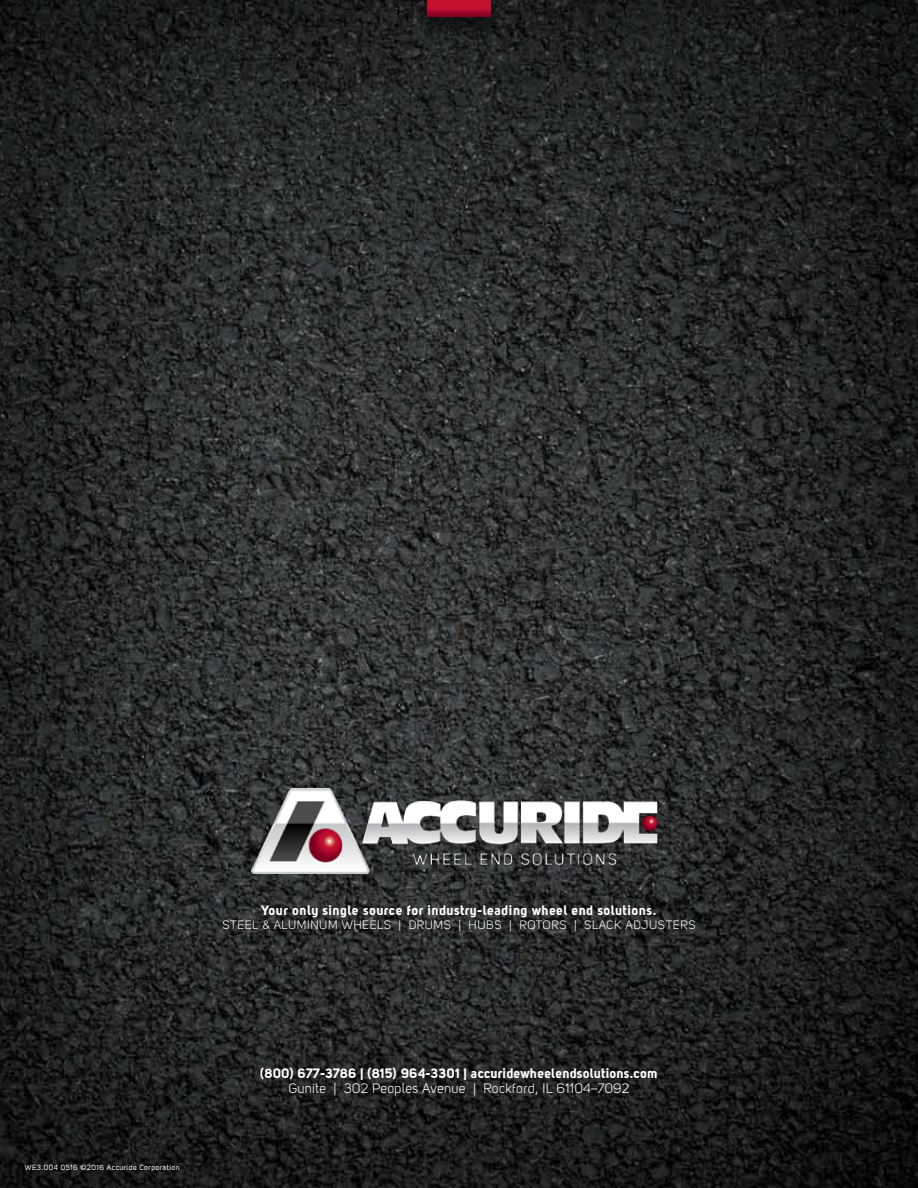
<style>
.page{position:relative;width:918px;height:1188px;background:#fff}
.page>*{position:absolute;margin:0;border:0;box-sizing:border-box;transform-origin:0 0}
.t1{font:13.5px "Uni Sans Bold";letter-spacing:.035em;color:#fff}
.t2{font:13.5px "Uni Sans Book";letter-spacing:.025em;color:#fff}
.t3{font:12px "Uni Sans Book";letter-spacing:.05em;color:#fff}
.t4{font:7.5px "Uni Sans Regular";letter-spacing:.06em;color:#fff}
</style>
<div class="page">
<img style="left:0;top:0;width:918px;height:1188px">
<img style="left:252px;top:788px;width:412px;height:85px">
<div style="left:419px;top:0;width:80px;height:39px;background:#000;opacity:.44"></div>
<svg style="left:428px;top:0;width:62px;height:17px"></svg>
<p class="t1" style="left:262px;top:901px;width:396px">Your only single source for industry-leading wheel end solutions.</p>
<p class="t3" style="left:222px;top:918px;width:475px">STEEL &amp; ALUMINUM WHEELS | DRUMS | HUBS | ROTORS | SLACK ADJUSTERS</p>
<p class="t4" style="left:25px;top:1163px;width:156px">WE3.004 0516 ©2016 Accuride Corporation</p>
<p class="t1" style="left:260px;top:1065px;width:399px">(800) 677-3786 | (815) 964-3301 | accuridewheelendsolutions.com</p>
<p class="t2" style="left:289px;top:1080px;width:342px">Gunite | 302 Peoples Avenue | Rockford, IL 61104–7092</p>
</div>
